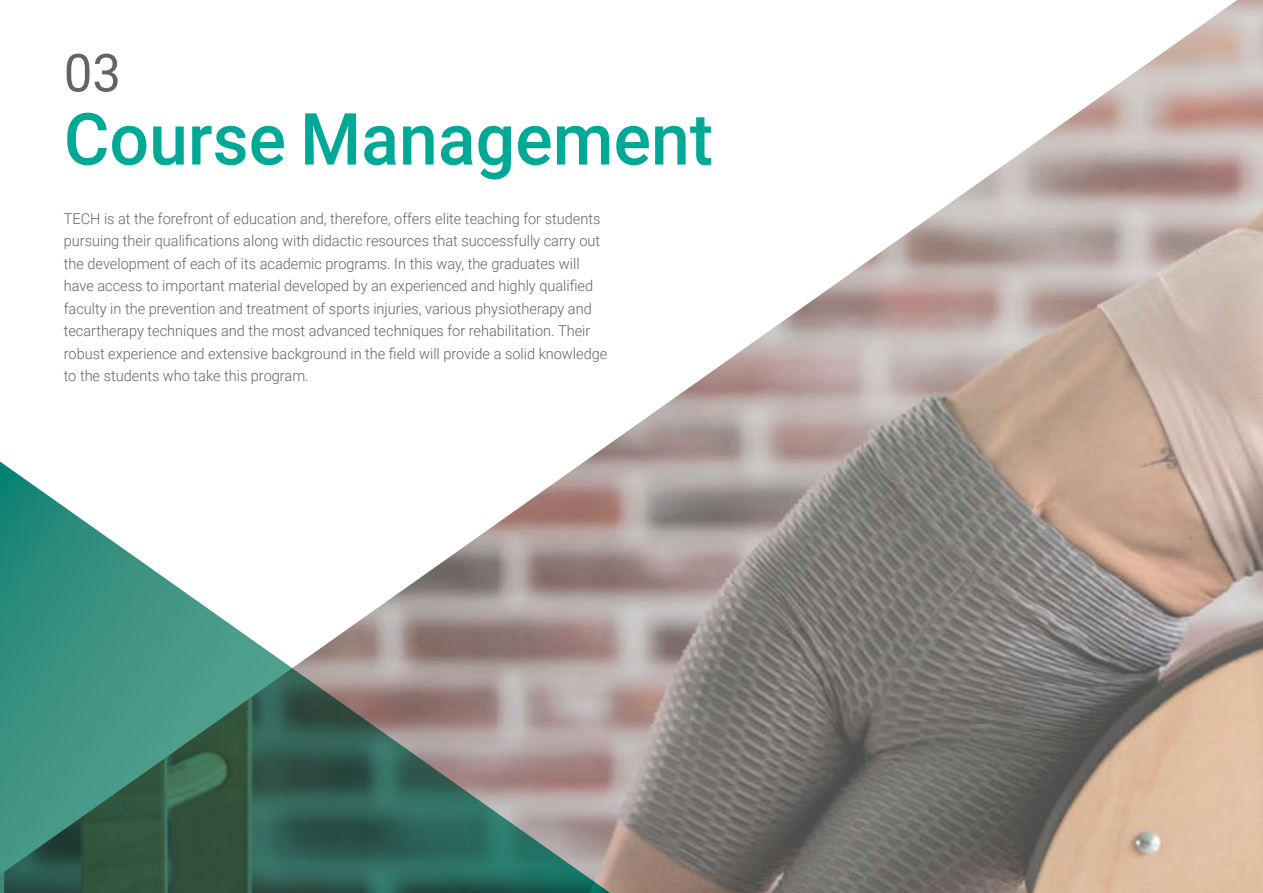
<style>
.page{position:relative;width:1263px;height:893px;background:#fff}
.page>*{position:absolute;margin:0;border:0;box-sizing:border-box;transform-origin:0 0}
.t1{font:500 72px "Roboto";color:#00a996}
.t2{font:52.5px "Roboto";color:#61646a}
.t3{font:300 15px/22.5px "Roboto";color:#61646a}
</style>
<div class="page">
<img style="left:606px;top:0;width:657px;height:893px">
<svg style="left:0;top:446px;width:640px;height:447px"></svg>
<h2 class="t2" style="left:64px;top:36px;width:59px">03</h2>
<h1 class="t1" style="left:64px;top:89px;width:651px">Course Management</h1>
<p class="t3" style="left:64px;top:207px;width:545px">TECH is at the forefront of education and, therefore, offers elite teaching for students pursuing their qualifications along with didactic resources that successfully carry out the development of each of its academic programs. In this way, the graduates will have access to important material developed by an experienced and highly qualified faculty in the prevention and treatment of sports injuries, various physiotherapy and tecartherapy techniques and the most advanced techniques for rehabilitation. Their robust experience and extensive background in the field will provide a solid knowledge to the students who take this program.</p>
</div>
